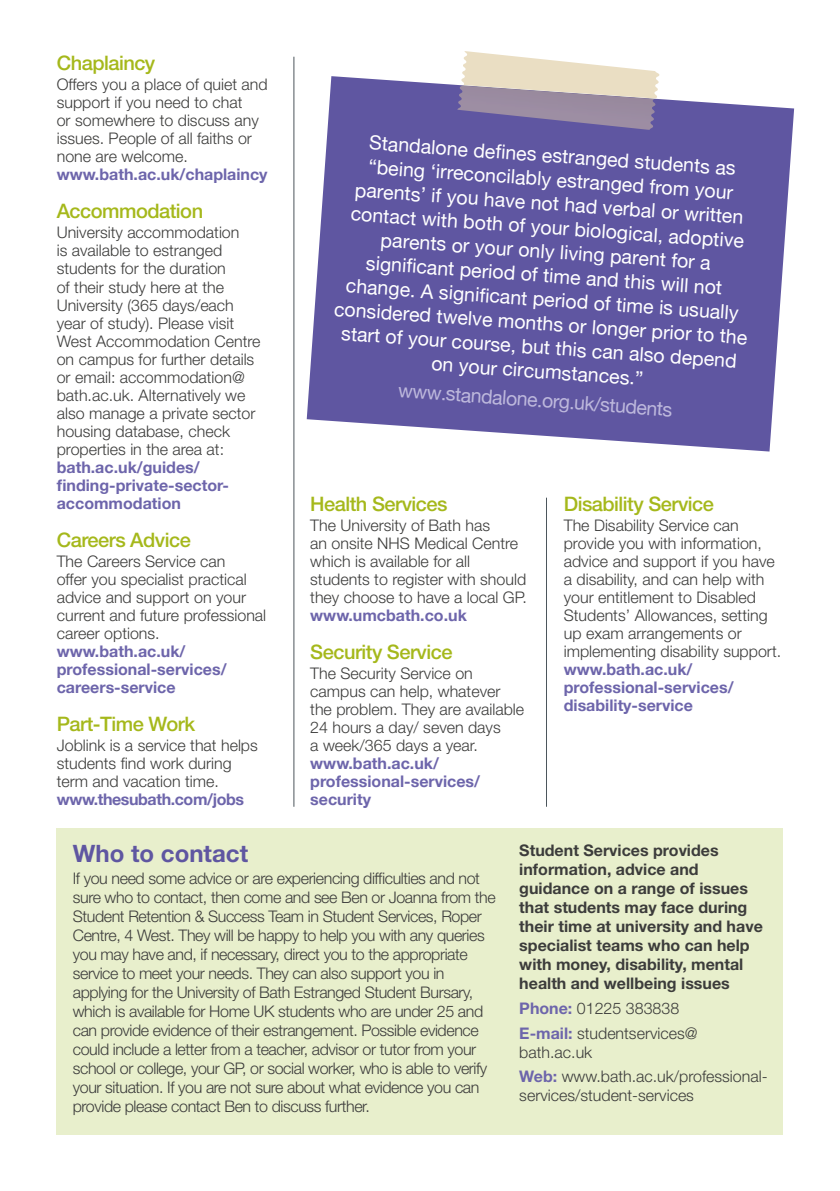
<style>
.page{position:relative;width:840px;height:1191px;background:#fff}
.page>*{position:absolute;margin:0;border:0;box-sizing:border-box;transform-origin:0 0}
.t1{font:700 24px "Helvetica Neue LT Std";color:#5f56a1}
.t2{font:500 20px "Helvetica Neue LT Std";letter-spacing:-.025em;color:#a5b81b}
.t3{font:19.4px/24px "Helvetica Neue";color:#fff;text-align:center}
.t4{font:19.4px "Helvetica Neue";color:#bdb8dc}
.t5{font:300 16px/18px "Helvetica Neue LT Std";color:#3c3c3b}
.t6{font:300 16px/19px "Helvetica Neue LT Std";letter-spacing:-.025em;color:#3c3c3b}
.t7{font:700 16px/18px "Helvetica Neue";color:#6d65ab}
.t8{font:700 16px/19px "Helvetica Neue LT Std";color:#3c3c3b}
.t9{font:700 16px "Helvetica Neue";letter-spacing:-.025em;color:#6d65ab}
.s1{font-weight:700;color:#6d65ab}
</style>
<div class="page">
<div style="left:57px;top:828px;width:725px;height:306px;background:#e8efcc"></div>
<svg style="left:306px;top:76px;width:487px;height:375px;background:#7169ab"></svg>
<svg style="left:461px;top:51px;width:198px;height:47px"></svg>
<img style="left:457px;top:86px;width:198px;height:44px">
<hr style="left:293px;top:57px;width:1px;height:749px;background:#4c565c">
<hr style="left:546px;top:497px;width:1px;height:309px;background:#4c565c">
<p class="t2" style="left:57px;top:51px;width:100px">Chaplaincy</p>
<p class="t5" style="left:57px;top:75px;width:212px">Offers you a place of quiet and support if you need to chat<br>or somewhere to discuss any issues. People of all faiths or none are welcome.</p>
<p class="t7" style="left:57px;top:166px;width:212px">www.bath.ac.uk/chaplaincy</p>
<p class="t2" style="left:57px;top:199px;width:148px">Accommodation</p>
<p class="t5" style="left:57px;top:223px;width:205px">University accommodation<br>is available to estranged students for the duration<br>of their study here at the<br>University (365 days/each year of study). Please visit<br>West Accommodation Centre on campus for further details or email: accommodation@ bath.ac.uk. Alternatively we also manage a private sector housing database, check properties in the area at:</p>
<p class="t7" style="left:57px;top:458px;width:174px">bath.ac.uk/guides/ finding-private-sector&shy;accommodation</p>
<p class="t2" style="left:57px;top:527px;width:135px">Careers Advice</p>
<p class="t5" style="left:57px;top:551px;width:211px">The Careers Service can<br>offer you specialist practical advice and support on your current and future professional career options.</p>
<p class="t7" style="left:57px;top:642px;width:171px">www.bath.ac.uk/ professional-services/ careers-service</p>
<p class="t2" style="left:57px;top:711px;width:140px">Part-Time Work</p>
<p class="t5" style="left:57px;top:735px;width:202px">Joblink is a service that helps students find work during term and vacation time.</p>
<p class="t9" style="left:57px;top:786px;width:189px">www.thesubath.com/jobs</p>
<p class="t3" style="left:346px;top:130px;width:415px;rotate:4deg">Standalone defi nes estranged students as “being ‘irreconcilably estranged from your parents’ if you have not had verbal or written contact with both of your biological, adoptive parents or your only living parent for a<br>signifi cant period of time and this will not change. A signifi cant period of time is usually considered twelve months or longer prior to the start of your course, but this can also depend on your circumstances.”</p>
<p class="t4" style="left:399px;top:376px;width:276px;rotate:4deg">www.standalone.org.uk/students</p>
<p class="t2" style="left:310px;top:492px;width:139px">Health Services</p>
<p class="t5" style="left:310px;top:516px;width:218px">The University of Bath has<br>an onsite NHS Medical Centre which is available for all students to register with should they choose to have a local GP.</p>
<p class="t7" style="left:310px;top:606px;width:158px">www.umcbath.co.uk</p>
<p class="t2" style="left:310px;top:640px;width:144px">Security Service</p>
<p class="t5" style="left:310px;top:664px;width:215px">The Security Service on campus can help, whatever the problem. They are available<br>24 hours a day/ seven days<br>a week/365 days a year.</p>
<p class="t7" style="left:310px;top:754px;width:171px">www.bath.ac.uk/ professional-services/ security</p>
<p class="t2" style="left:563px;top:492px;width:152px">Disability Service</p>
<p class="t5" style="left:563px;top:516px;width:219px">The Disability Service can provide you with information, advice and support if you have a disability, and can help with your entitlement to Disabled<br>Students’ Allowances, setting up exam arrangements or implementing disability support.</p>
<p class="t7" style="left:563px;top:660px;width:171px">www.bath.ac.uk/ professional-services/ disability-service</p>
<h1 class="t1" style="left:73px;top:838px;width:177px">Who to contact</h1>
<p class="t6" style="left:73px;top:868px;width:424px">If you need some advice or are experiencing difficulties and not sure who to contact, then come and see Ben or Joanna from the Student Retention &amp; Success Team in Student Services, Roper Centre, 4 West. They will be happy to help you with any queries you may have and, if necessary, direct you to the appropriate service to meet your needs. They can also support you in applying for the University of Bath Estranged Student Bursary, which is available for Home UK students who are under 25 and can provide evidence of their estrangement. Possible evidence could include a letter from a teacher, advisor or tutor from your school or college, your GP, or social worker, who is able to verify your situation. If you are not sure about what evidence you can provide please contact Ben to discuss further.</p>
<p class="t8" style="left:519px;top:840px;width:245px">Student Services provides information, advice and guidance on a range of issues that students may face during their time at university and have specialist teams who can help with money, disability, mental health and wellbeing issues</p>
<p class="t5" style="left:519px;top:995px;width:180px;line-height:24.6px"><span class="s1">Phone:</span> 01225 383838<br><span class="s1">E-mail:</span> studentservices@</p>
<p class="t5" style="left:519px;top:1039px;width:250px;line-height:24.6px">bath.ac.uk<br><span class="s1">Web:</span> www.bath.ac.uk/professional-</p>
<p class="t5" style="left:519px;top:1086px;width:176px">services/student-services</p>
</div>
